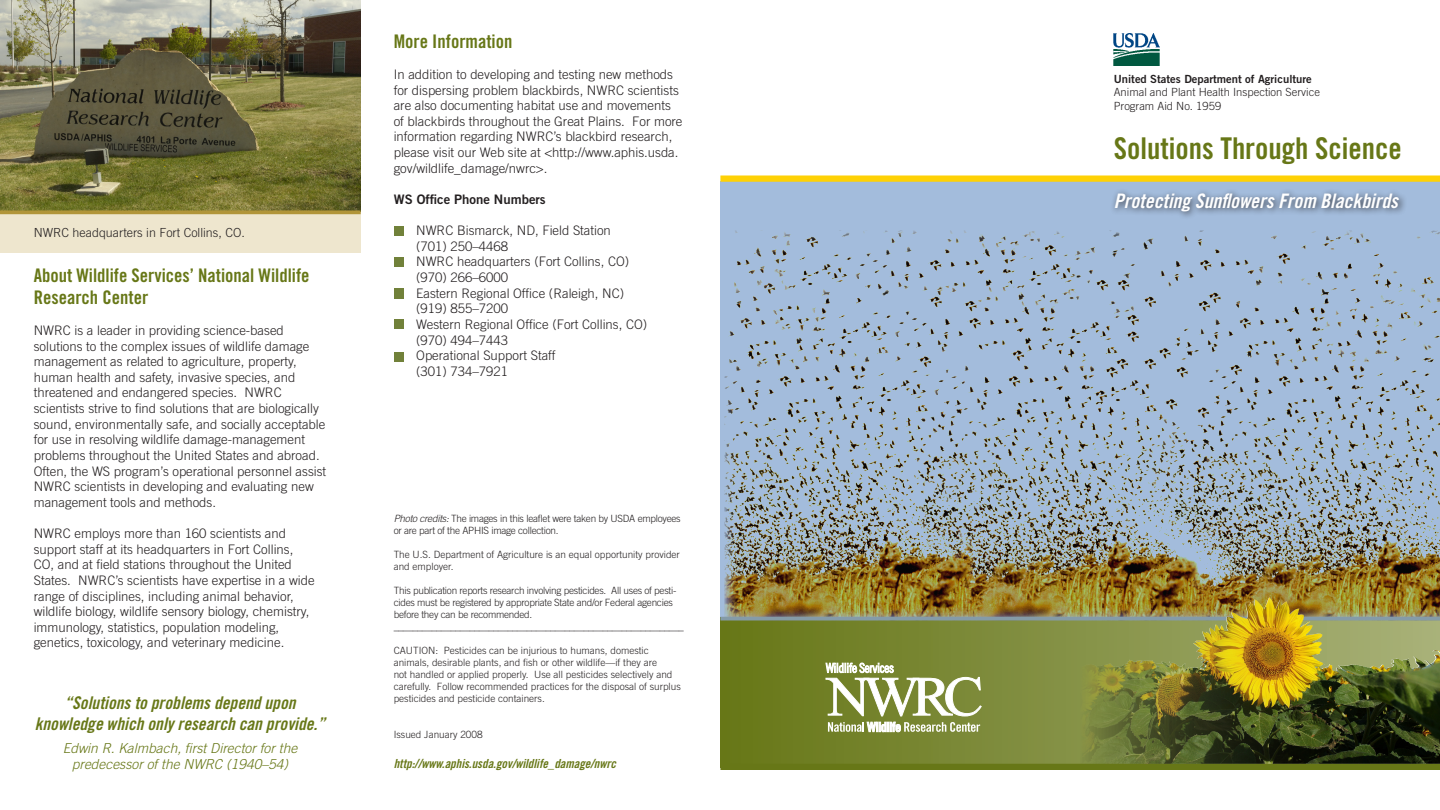
<style>
.page{position:relative;width:1440px;height:810px;background:#fff}
.page>*{position:absolute;margin:0;border:0;box-sizing:border-box;transform-origin:0 0}
.t1{font:30px "Trade Gothic Bold Cond Twenty";color:#677717}
.t2{font:20px "Trade Gothic Bold Cond Twenty Obl";color:#fff}
.t3{font:18.75px/22.5px "Trade Gothic Bold Cond Twenty";color:#677717}
.t4{font:17.5px/21px "Trade Gothic Bold Cond Twenty Obl";color:#677717;text-align:center}
.t5{font:italic 300 13.75px/16.5px "Trade Gothic";color:#677717;text-align:center}
.t6{font:300 13.12px/15.6px "Trade Gothic";color:#231f20}
.t7{font:13.12px "Trade Gothic Bold Two";color:#231f20}
.t8{font:12.5px "Trade Gothic Bold Cond Twenty Obl";color:#677717}
.t9{font:300 12.5px "Trade Gothic";color:#231f20}
.t10{font:300 11.25px "Trade Gothic";color:#231f20}
.t11{font:11.25px "Trade Gothic Bold Two";color:#231f20}
.t12{font:300 10px/12px "Trade Gothic";color:#231f20}
.t13{font:300 10px/12px "Trade Gothic";letter-spacing:-.025em;color:#231f20}
.s1{font-style:italic}
</style>
<div class="page">
<img style="left:720px;top:620px;width:720px;height:144px">
<div style="left:0;top:206px;width:361px;height:46px;background:#eee6ce"></div>
<img style="left:1114px;top:34px;width:46px;height:31px">
<div style="left:720px;top:764px;width:720px;height:6px;background:#677717"></div>
<div style="left:394px;top:226px;width:10px;height:10px;background:#71813a"></div>
<div style="left:394px;top:257px;width:10px;height:10px;background:#71813a"></div>
<div style="left:394px;top:288px;width:10px;height:10px;background:#71813a"></div>
<div style="left:394px;top:352px;width:10px;height:10px;background:#71813a"></div>
<div style="left:394px;top:319px;width:10px;height:10px;background:#71813a"></div>
<img style="left:0;top:0;width:361px;height:210px">
<div style="left:720px;top:181px;width:720px;height:436px;background:#a3bcdc"></div>
<div style="left:1110px;top:187px;width:330px;height:71px;background:#231f20;opacity:.75"></div>
<img style="left:724px;top:230px;width:716px;height:387px">
<div style="left:720px;top:175px;width:720px;height:7px;background:#fed105"></div>
<svg style="left:825px;top:662px;width:157px;height:70px"></svg>
<hr style="left:720px;top:617px;width:720px;height:3px;background:#859ba8">
<svg style="left:0;top:210px;width:361px;height:4px"></svg>
<img style="left:1244px;top:597px;width:25px;height:22px">
<p class="t9" style="left:34px;top:225px;width:213px">NWRC headquarters in Fort Collins, CO.</p>
<p class="t3" style="left:34px;top:264px;width:277px">About Wildlife Services’ National Wildlife<br>Research Center</p>
<p class="t6" style="left:34px;top:322px;width:294px">NWRC is a leader in providing science-based solutions to the complex issues of wildlife damage management as related to agriculture, property, human health and safety, invasive species, and threatened and endangered species. NWRC scientists strive to find solutions that are biologically sound, environmentally safe, and socially acceptable for use in resolving wildlife damage-management problems throughout the United States and abroad.<br>Often, the WS program’s operational personnel assist NWRC scientists in developing and evaluating new management tools and methods.</p>
<p class="t6" style="left:34px;top:525px;width:282px">NWRC employs more than 160 scientists and support staff at its headquarters in Fort Collins, CO, and at field stations throughout the United States. NWRC’s scientists have expertise in a wide range of disciplines, including animal behavior, wildlife biology, wildlife sensory biology, chemistry, immunology, statistics, population modeling, genetics, toxicology, and veterinary medicine.</p>
<p class="t4" style="left:35px;top:693px;width:292px">“Solutions to problems depend upon knowledge which only research can provide.”</p>
<p class="t5" style="left:63px;top:739px;width:236px">Edwin R. Kalmbach, first Director for the predecessor of the NWRC (1940–54)</p>
<p class="t3" style="left:394px;top:30px;width:120px">More Information</p>
<p class="t6" style="left:394px;top:66px;width:290px">In addition to developing and testing new methods for dispersing problem blackbirds, NWRC scientists are also documenting habitat use and movements of blackbirds throughout the Great Plains. For more information regarding NWRC’s blackbird research, please visit our Web site at &lt;http://www.aphis.usda. gov/wildlife_damage/nwrc&gt;.</p>
<p class="t7" style="left:394px;top:191px;width:154px">WS Office Phone Numbers</p>
<p class="t6" style="left:416px;top:223px;width:196px">NWRC Bismarck, ND, Field Station</p>
<p class="t6" style="left:416px;top:238px;width:93px">(701) 250–4468</p>
<p class="t6" style="left:416px;top:254px;width:214px">NWRC headquarters (Fort Collins, CO) (970) 266–6000</p>
<p class="t6" style="left:416px;top:285px;width:209px">Eastern Regional Office (Raleigh, NC) (919) 855–7200</p>
<p class="t6" style="left:416px;top:316px;width:232px">Western Regional Office (Fort Collins, CO) (970) 494–7443</p>
<p class="t6" style="left:416px;top:348px;width:141px">Operational Support Staff</p>
<p class="t6" style="left:416px;top:363px;width:93px">(301) 734–7921</p>
<p class="t13" style="left:394px;top:512px;width:288px"><span class="s1">Photo credits:</span> The images in this leaflet were taken by USDA employees or are part of the APHIS image collection.</p>
<p class="t12" style="left:394px;top:548px;width:288px">The U.S. Department of Agriculture is an equal opportunity provider and employer.</p>
<p class="t13" style="left:394px;top:584px;width:284px">This publication reports research involving pesticides. All uses of pesti&shy;cides must be registered by appropriate State and/or Federal agencies before they can be recommended.</p>
<p class="t12" style="left:394px;top:620px;width:292px">_____________________________________________________________</p>
<p class="t12" style="left:394px;top:644px;width:289px">CAUTION: Pesticides can be injurious to humans, domestic animals, desirable plants, and fish or other wildlife—if they are<br>not handled or applied properly. Use all pesticides selectively and carefully. Follow recommended practices for the disposal of surplus pesticides and pesticide containers.</p>
<p class="t12" style="left:394px;top:728px;width:90px">Issued January 2008</p>
<p class="t8" style="left:394px;top:756px;width:224px">http://www.aphis.usda.gov/wildlife_damage/nwrc</p>
<p class="t11" style="left:1114px;top:72px;width:200px">United States Department of Agriculture</p>
<p class="t10" style="left:1114px;top:86px;width:208px">Animal and Plant Health Inspection Service</p>
<p class="t10" style="left:1114px;top:99px;width:109px">Program Aid No. 1959</p>
<p class="t1" style="left:1114px;top:130px;width:290px">Solutions Through Science</p>
<p class="t2" style="left:1114px;top:189px;width:286px">Protecting Sunflowers From Blackbirds</p>
</div>
